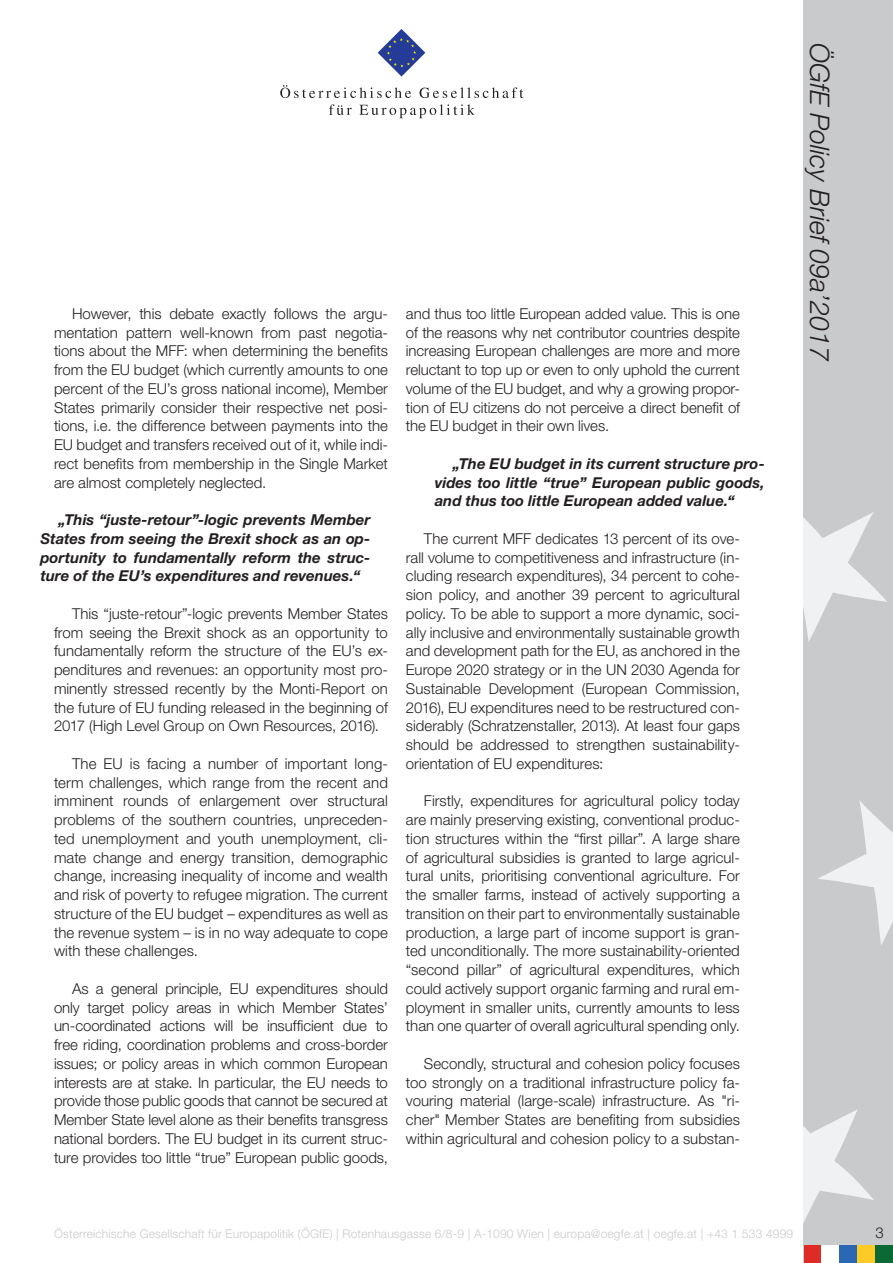
<style>
.page{position:relative;width:893px;height:1263px;background:#fff}
.page>*{position:absolute;margin:0;border:0;box-sizing:border-box;transform-origin:0 0}
.t1{font:italic 300 27px "Helvetica Neue LT Std";color:#231f20}
.Standard_Paragraph{font:300 15px/18.8px "Helvetica Neue LT Std";color:#231f20;text-align:justify}
.Standard_Paragraph-2{font:italic 700 15px/18.8px "Helvetica Neue LT Std";color:#231f20;text-align:justify}
.t2{font:300 12px "Helvetica Neue LT Std";letter-spacing:.015em;color:#c9cacc}
</style>
<div class="page">
<div style="left:804px;top:0;width:89px;height:1263px;background:#c9cacc"></div>
<svg style="left:804px;top:512px;width:83px;height:130px"></svg>
<svg style="left:818px;top:801px;width:75px;height:144px"></svg>
<svg style="left:804px;top:1110px;width:70px;height:111px"></svg>
<svg style="left:378px;top:29px;width:47px;height:48px"></svg>
<svg style="left:280px;top:85px;width:131px;height:13px"></svg>
<svg style="left:420px;top:87px;width:103px;height:11px"></svg>
<svg style="left:329px;top:104px;width:23px;height:11px"></svg>
<svg style="left:359px;top:104px;width:116px;height:14px"></svg>
<div style="left:857px;top:1245px;width:18px;height:18px;background:#fecb26"></div>
<div style="left:839px;top:1245px;width:18px;height:18px;background:#2b68b3"></div>
<div style="left:804px;top:1245px;width:17px;height:18px;background:#de2b26"></div>
<div style="left:875px;top:1245px;width:18px;height:18px;background:#0b6936"></div>
<div style="left:821px;top:1245px;width:18px;height:18px;background:#fff"></div>
<p class="Standard_Paragraph" style="left:54px;top:304px;width:335px;text-indent:18px">However, this debate exactly follows the argu&shy;mentation pattern well-known from past negotia&shy;tions about the MFF: when determining the benefits from the EU budget (which currently amounts to one percent of the EU’s gross national income), Member States primarily consider their respective net posi&shy;tions, i.e. the difference between payments into the EU budget and transfers received out of it, while indi&shy;rect benefits from membership in the Single Market are almost completely neglected.</p>
<p class="Standard_Paragraph-2" style="left:40px;top:510px;width:332px;text-indent:18px">„This “juste-retour”-logic prevents Member States from seeing the Brexit shock as an op&shy;portunity to fundamentally reform the struc&shy;ture of the EU’s expenditures and revenues.“</p>
<p class="Standard_Paragraph" style="left:54px;top:604px;width:335px;text-indent:18px">This “juste-retour”-logic prevents Member States from seeing the Brexit shock as an opportunity to fundamentally reform the structure of the EU’s ex&shy;penditures and revenues: an opportunity most pro&shy;minently stressed recently by the Monti-Report on the future of EU funding released in the beginning of 2017 (High Level Group on Own Resources, 2016).</p>
<p class="Standard_Paragraph" style="left:54px;top:754px;width:335px;text-indent:18px">The EU is facing a number of important long&shy;term challenges, which range from the recent and imminent rounds of enlargement over structural problems of the southern countries, unpreceden&shy;ted unemployment and youth unemployment, cli&shy;mate change and energy transition, demographic change, increasing inequality of income and wealth and risk of poverty to refugee migration. The current structure of the EU budget – expenditures as well as the revenue system – is in no way adequate to cope with these challenges.</p>
<p class="Standard_Paragraph" style="left:54px;top:979px;width:335px;text-indent:18px">As a general principle, EU expenditures should only target policy areas in which Member States’ un-coordinated actions will be insufficient due to free riding, coordination problems and cross-border issues; or policy areas in which common European interests are at stake. In particular, the EU needs to provide those public goods that cannot be secured at Member State level alone as their benefits transgress national borders. The EU budget in its current struc&shy;ture provides too little “true” European public goods,</p>
<p class="Standard_Paragraph" style="left:406px;top:304px;width:335px">and thus too little European added value. This is one of the reasons why net contributor countries despite increasing European challenges are more and more reluctant to top up or even to only uphold the current volume of the EU budget, and why a growing propor&shy;tion of EU citizens do not perceive a direct benefit of the EU budget in their own lives.</p>
<p class="Standard_Paragraph-2" style="left:435px;top:454px;width:332px;text-indent:18px">„The EU budget in its current structure pro&shy;vides too little “true” European public goods, and thus too little European added value.“</p>
<p class="Standard_Paragraph" style="left:406px;top:529px;width:335px;text-indent:18px">The current MFF dedicates 13 percent of its ove&shy;rall volume to competitiveness and infrastructure (in&shy;cluding research expenditures), 34 percent to cohe&shy;sion policy, and another 39 percent to agricultural policy. To be able to support a more dynamic, soci&shy;ally inclusive and environmentally sustainable growth and development path for the EU, as anchored in the Europe 2020 strategy or in the UN 2030 Agenda for Sustainable Development (European Commission, 2016), EU expenditures need to be restructured con&shy;siderably (Schratzenstaller, 2013). At least four gaps should be addressed to strengthen sustainability&shy;orientation of EU expenditures:</p>
<p class="Standard_Paragraph" style="left:406px;top:791px;width:335px;text-indent:18px">Firstly, expenditures for agricultural policy today are mainly preserving existing, conventional produc&shy;tion structures within the “first pillar”. A large share of agricultural subsidies is granted to large agricul&shy;tural units, prioritising conventional agriculture. For the smaller farms, instead of actively supporting a transition on their part to environmentally sustainable production, a large part of income support is gran&shy;ted unconditionally. The more sustainability-oriented “second pillar” of agricultural expenditures, which could actively support organic farming and rural em&shy;ployment in smaller units, currently amounts to less than one quarter of overall agricultural spending only.</p>
<p class="Standard_Paragraph" style="left:406px;top:1054px;width:335px;text-indent:18px">Secondly, structural and cohesion policy focuses too strongly on a traditional infrastructure policy fa&shy;vouring material (large-scale) infrastructure. As "ri&shy;cher" Member States are benefiting from subsidies within agricultural and cohesion policy to a substan-</p>
<h1 class="t1" style="left:836px;top:43px;width:320px;rotate:90deg">ÖGfE Policy Brief 09a’2017</h1>
<p class="t2" style="left:54px;top:1226px;width:741px">Österreichische Gesellschaft für Europapolitik (ÖGfE) | Rotenhausgasse 6/8-9 | A-1090 Wien | europa@oegfe.at | oegfe.at | +43 1 533 4999</p>
<p class="Standard_Paragraph" style="left:875px;top:1222px;width:10px">3</p>
</div>
